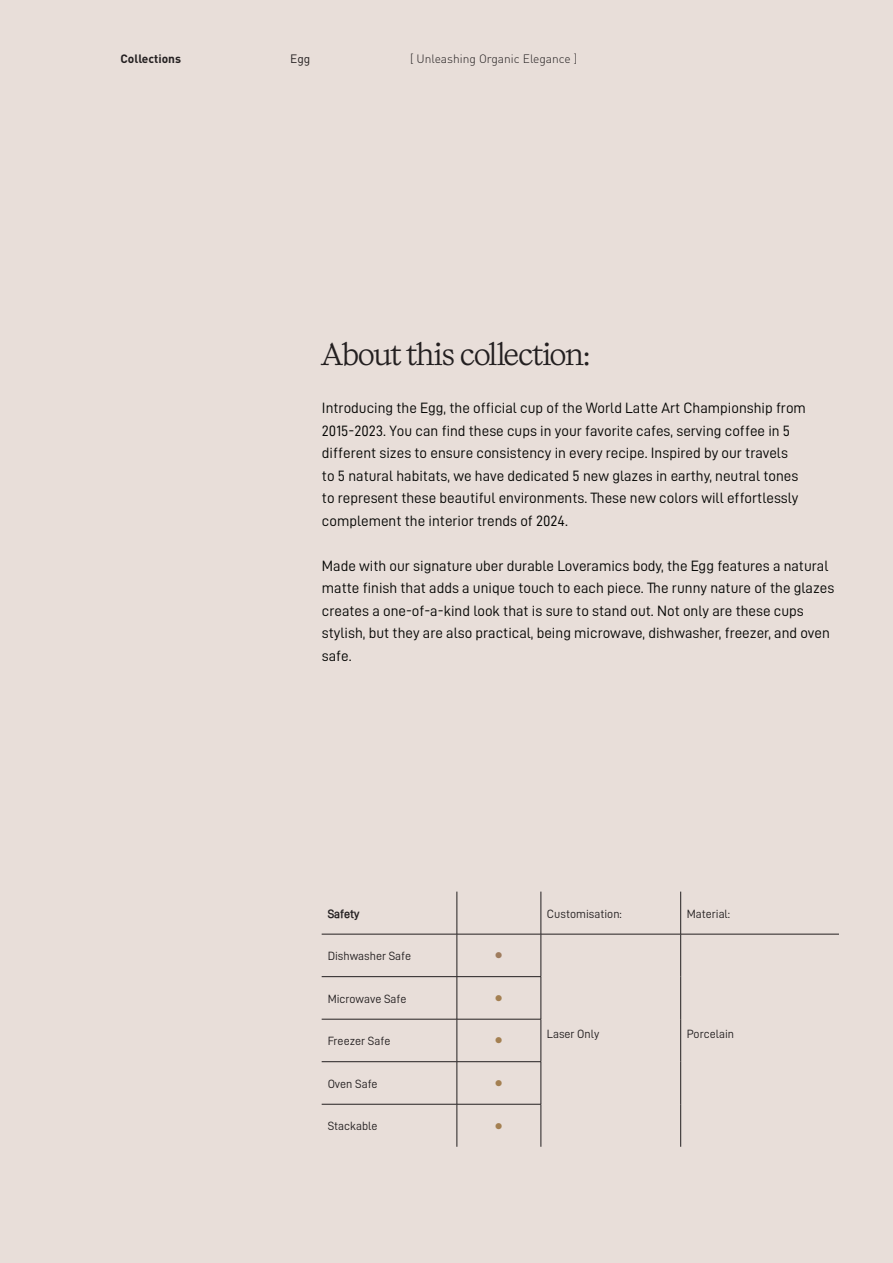
<style>
.page{position:relative;width:893px;height:1263px;background:#e8ded9}
.page>*{position:absolute;margin:0;border:0;box-sizing:border-box;transform-origin:0 0}
.t1{font:28.5px "Kalice Trial Regular";color:#231f20}
.t2{font:15px/22.5px "D DIN PRO Regular";color:#040503}
.t3{font:12px "D DIN PRO Regular";color:#231f20}
.t4{font:300 12px "DIN Pro";color:#231f20}
.t5{font:700 12px "DIN Pro";color:#231f20}
.t6{font:700 12px "D DIN PRO Semi";color:#231f20}
.t7{font:12px "DIN Pro";color:#231f20}
.t8{font:10.5px "Wingdings";color:#a48052}
.t9{font:10.5px "Wingdings";color:#9f7c5e}
</style>
<div class="page">
<hr style="left:457px;top:891px;width:1px;height:43px;background:#231f20">
<hr style="left:541px;top:891px;width:1px;height:43px;background:#231f20">
<hr style="left:680px;top:891px;width:1px;height:43px;background:#231f20">
<hr style="left:322px;top:934px;width:135px;height:1px;background:#231f20">
<hr style="left:457px;top:934px;width:84px;height:1px;background:#231f20">
<hr style="left:457px;top:934px;width:1px;height:42px;background:#231f20">
<hr style="left:541px;top:934px;width:140px;height:1px;background:#231f20">
<hr style="left:541px;top:934px;width:1px;height:42px;background:#231f20">
<hr style="left:681px;top:934px;width:158px;height:1px;background:#231f20">
<hr style="left:680px;top:934px;width:1px;height:43px;background:#231f20">
<hr style="left:322px;top:976px;width:135px;height:1px;background:#231f20">
<hr style="left:457px;top:976px;width:84px;height:1px;background:#231f20">
<hr style="left:457px;top:977px;width:1px;height:42px;background:#231f20">
<hr style="left:541px;top:977px;width:1px;height:42px;background:#231f20">
<hr style="left:680px;top:977px;width:1px;height:42px;background:#231f20">
<hr style="left:322px;top:1019px;width:135px;height:1px;background:#231f20">
<hr style="left:457px;top:1019px;width:84px;height:1px;background:#231f20">
<hr style="left:457px;top:1019px;width:1px;height:42px;background:#231f20">
<hr style="left:541px;top:1019px;width:1px;height:42px;background:#231f20">
<hr style="left:680px;top:1019px;width:1px;height:43px;background:#231f20">
<hr style="left:322px;top:1061px;width:135px;height:1px;background:#231f20">
<hr style="left:457px;top:1061px;width:84px;height:1px;background:#231f20">
<hr style="left:457px;top:1062px;width:1px;height:42px;background:#231f20">
<hr style="left:541px;top:1062px;width:1px;height:42px;background:#231f20">
<hr style="left:680px;top:1062px;width:1px;height:42px;background:#231f20">
<hr style="left:322px;top:1104px;width:135px;height:1px;background:#231f20">
<hr style="left:457px;top:1104px;width:84px;height:1px;background:#231f20">
<hr style="left:457px;top:1104px;width:1px;height:43px;background:#231f20">
<hr style="left:541px;top:1104px;width:1px;height:43px;background:#231f20">
<hr style="left:680px;top:1104px;width:1px;height:43px;background:#231f20">
<p class="t5" style="left:120px;top:51px;width:62px">Collections</p>
<p class="t7" style="left:290px;top:51px;width:22px">Egg</p>
<p class="t4" style="left:410px;top:51px;width:169px">[ Unleashing Organic Elegance ]</p>
<p class="t1" style="left:322px;top:335px;width:269px">About this collection:</p>
<p class="t2" style="left:322px;top:396px;width:485px">Introducing the Egg, the official cup of the World Latte Art Championship from 2015-2023. You can find these cups in your favorite cafes, serving coffee in 5 different sizes to ensure consistency in every recipe. Inspired by our travels<br>to 5 natural habitats, we have dedicated 5 new glazes in earthy, neutral tones to represent these beautiful environments. These new colors will effortlessly complement the interior trends of 2024.</p>
<p class="t2" style="left:322px;top:554px;width:514px">Made with our signature uber durable Loveramics body, the Egg features a natural matte finish that adds a unique touch to each piece. The runny nature of the glazes creates a one-of-a-kind look that is sure to stand out. Not only are these cups stylish, but they are also practical, being microwave, dishwasher, freezer, and oven safe.</p>
<p class="t6" style="left:328px;top:907px;width:33px">Safety</p>
<p class="t3" style="left:547px;top:907px;width:77px">Customisation:</p>
<p class="t3" style="left:687px;top:907px;width:45px">Material:</p>
<p class="t3" style="left:328px;top:950px;width:85px">Dishwasher Safe</p>
<p class="t9" style="left:495px;top:950px;width:9px">●</p>
<p class="t3" style="left:328px;top:992px;width:80px">Microwave Safe</p>
<p class="t8" style="left:495px;top:992px;width:9px">●</p>
<p class="t3" style="left:328px;top:1035px;width:64px">Freezer Safe</p>
<p class="t8" style="left:495px;top:1035px;width:9px">●</p>
<p class="t3" style="left:328px;top:1077px;width:51px">Oven Safe</p>
<p class="t8" style="left:495px;top:1077px;width:9px">●</p>
<p class="t3" style="left:328px;top:1120px;width:51px">Stackable</p>
<p class="t8" style="left:495px;top:1120px;width:9px">●</p>
<p class="t3" style="left:547px;top:1027px;width:54px">Laser Only</p>
<p class="t3" style="left:687px;top:1027px;width:49px">Porcelain</p>
</div>
